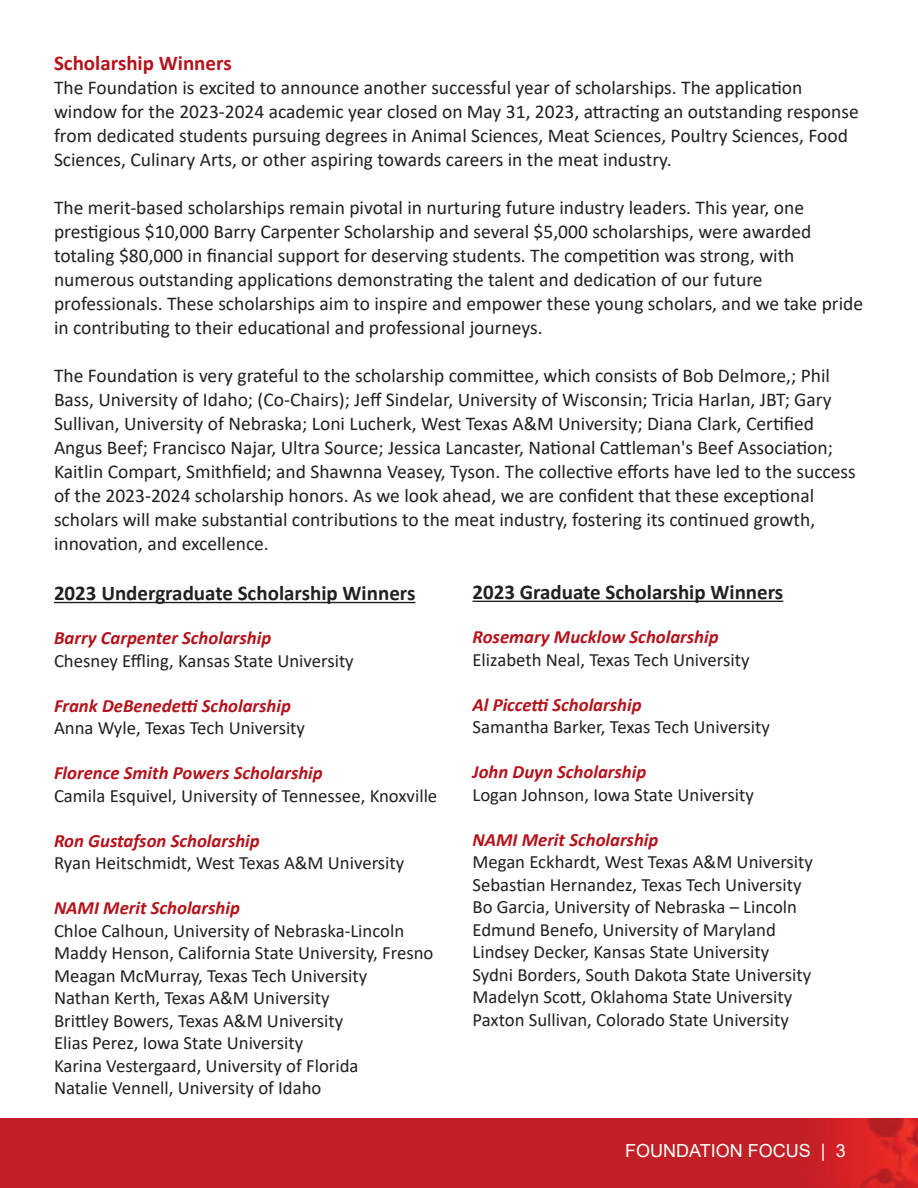
<style>
.page{position:relative;width:918px;height:1188px;background:#fff}
.page>*{position:absolute;margin:0;border:0;box-sizing:border-box;transform-origin:0 0}
.t1{font:700 21px "Calibri";color:#231f20}
.t2{font:700 21px "Calibri";color:#b5121b}
.t3{font:19.5px/24px "Calibri";color:#231f20}
.t4{font:18.75px "Calibri";color:#231f20}
.t5{font:italic 700 18.75px "Calibri";color:#b5121b}
.t6{font:18px "Arial";color:#fff}
</style>
<div class="page">
<img style="left:0;top:1119px;width:918px;height:69px">
<hr style="left:54px;top:602px;width:361px;height:1px;background:#231f20">
<hr style="left:472px;top:601px;width:311px;height:1px;background:#231f20">
<p class="t2" style="left:54px;top:48px;width:179px">Scholarship Winners</p>
<p class="t3" style="left:54px;top:75px;width:806px">The Foundation is excited to announce another successful year of scholarships. The application window for the 2023-2024 academic year closed on May 31, 2023, attracting an outstanding response from dedicated students pursuing degrees in Animal Sciences, Meat Sciences, Poultry Sciences, Food Sciences, Culinary Arts, or other aspiring towards careers in the meat industry.</p>
<p class="t3" style="left:54px;top:195px;width:811px">The merit-based scholarships remain pivotal in nurturing future industry leaders. This year, one prestigious $10,000 Barry Carpenter Scholarship and several $5,000 scholarships, were awarded totaling $80,000 in financial support for deserving students. The competition was strong, with numerous outstanding applications demonstrating the talent and dedication of our future professionals. These scholarships aim to inspire and empower these young scholars, and we take pride in contributing to their educational and professional journeys.</p>
<p class="t3" style="left:54px;top:363px;width:803px">The Foundation is very grateful to the scholarship committee, which consists of Bob Delmore,; Phil Bass, University of Idaho; (Co-Chairs); Jeff Sindelar, University of Wisconsin; Tricia Harlan, JBT; Gary Sullivan, University of Nebraska; Loni Lucherk, West Texas A&amp;M University; Diana Clark, Certified Angus Beef; Francisco Najar, Ultra Source; Jessica Lancaster, National Cattleman's Beef Association; Kaitlin Compart, Smithfield; and Shawnna Veasey, Tyson. The collective efforts have led to the success of the 2023-2024 scholarship honors. As we look ahead, we are confident that these exceptional scholars will make substantial contributions to the meat industry, fostering its continued growth, innovation, and excellence.</p>
<p class="t1" style="left:54px;top:578px;width:363px">2023 Undergraduate Scholarship Winners</p>
<p class="t5" style="left:54px;top:625px;width:219px">Barry Carpenter Scholarship</p>
<p class="t4" style="left:54px;top:648px;width:301px">Chesney Effling, Kansas State University</p>
<p class="t5" style="left:54px;top:692px;width:238px">Frank DeBenedetti Scholarship</p>
<p class="t4" style="left:54px;top:715px;width:253px">Anna Wyle, Texas Tech University</p>
<p class="t5" style="left:54px;top:760px;width:270px">Florence Smith Powers Scholarship</p>
<p class="t4" style="left:54px;top:783px;width:385px">Camila Esquivel, University of Tennessee, Knoxville</p>
<p class="t5" style="left:54px;top:827px;width:207px">Ron Gustafson Scholarship</p>
<p class="t4" style="left:54px;top:850px;width:352px">Ryan Heitschmidt, West Texas A&amp;M University</p>
<p class="t5" style="left:54px;top:895px;width:187px">NAMI Merit Scholarship</p>
<p class="t4" style="left:54px;top:918px;width:352px">Chloe Calhoun, University of Nebraska-Lincoln</p>
<p class="t4" style="left:54px;top:940px;width:381px">Maddy Henson, California State University, Fresno</p>
<p class="t4" style="left:54px;top:963px;width:315px">Meagan McMurray, Texas Tech University</p>
<p class="t4" style="left:54px;top:985px;width:277px">Nathan Kerth, Texas A&amp;M University</p>
<p class="t4" style="left:54px;top:1008px;width:291px">Brittley Bowers, Texas A&amp;M University</p>
<p class="t4" style="left:54px;top:1030px;width:251px">Elias Perez, Iowa State University</p>
<p class="t4" style="left:54px;top:1053px;width:306px">Karina Vestergaard, University of Florida</p>
<p class="t4" style="left:54px;top:1075px;width:269px">Natalie Vennell, University of Idaho</p>
<p class="t1" style="left:472px;top:577px;width:312px">2023 Graduate Scholarship Winners</p>
<p class="t5" style="left:472px;top:624px;width:248px">Rosemary Mucklow Scholarship</p>
<p class="t4" style="left:472px;top:646px;width:279px">Elizabeth Neal, Texas Tech University</p>
<p class="t5" style="left:472px;top:691px;width:171px">Al Piccetti Scholarship</p>
<p class="t4" style="left:472px;top:714px;width:299px">Samantha Barker, Texas Tech University</p>
<p class="t5" style="left:472px;top:759px;width:175px">John Duyn Scholarship</p>
<p class="t4" style="left:472px;top:781px;width:283px">Logan Johnson, Iowa State University</p>
<p class="t5" style="left:472px;top:826px;width:187px">NAMI Merit Scholarship</p>
<p class="t4" style="left:472px;top:849px;width:342px">Megan Eckhardt, West Texas A&amp;M University</p>
<p class="t4" style="left:472px;top:871px;width:331px">Sebastian Hernandez, Texas Tech University</p>
<p class="t4" style="left:472px;top:894px;width:326px">Bo Garcia, University of Nebraska – Lincoln</p>
<p class="t4" style="left:472px;top:916px;width:305px">Edmund Benefo, University of Maryland</p>
<p class="t4" style="left:472px;top:939px;width:298px">Lindsey Decker, Kansas State University</p>
<p class="t4" style="left:472px;top:961px;width:340px">Sydni Borders, South Dakota State University</p>
<p class="t4" style="left:472px;top:984px;width:321px">Madelyn Scott, Oklahoma State University</p>
<p class="t4" style="left:472px;top:1006px;width:318px">Paxton Sullivan, Colorado State University</p>
<p class="t6" style="left:625px;top:1138px;width:222px">FOUNDATION FOCUS | 3</p>
</div>
